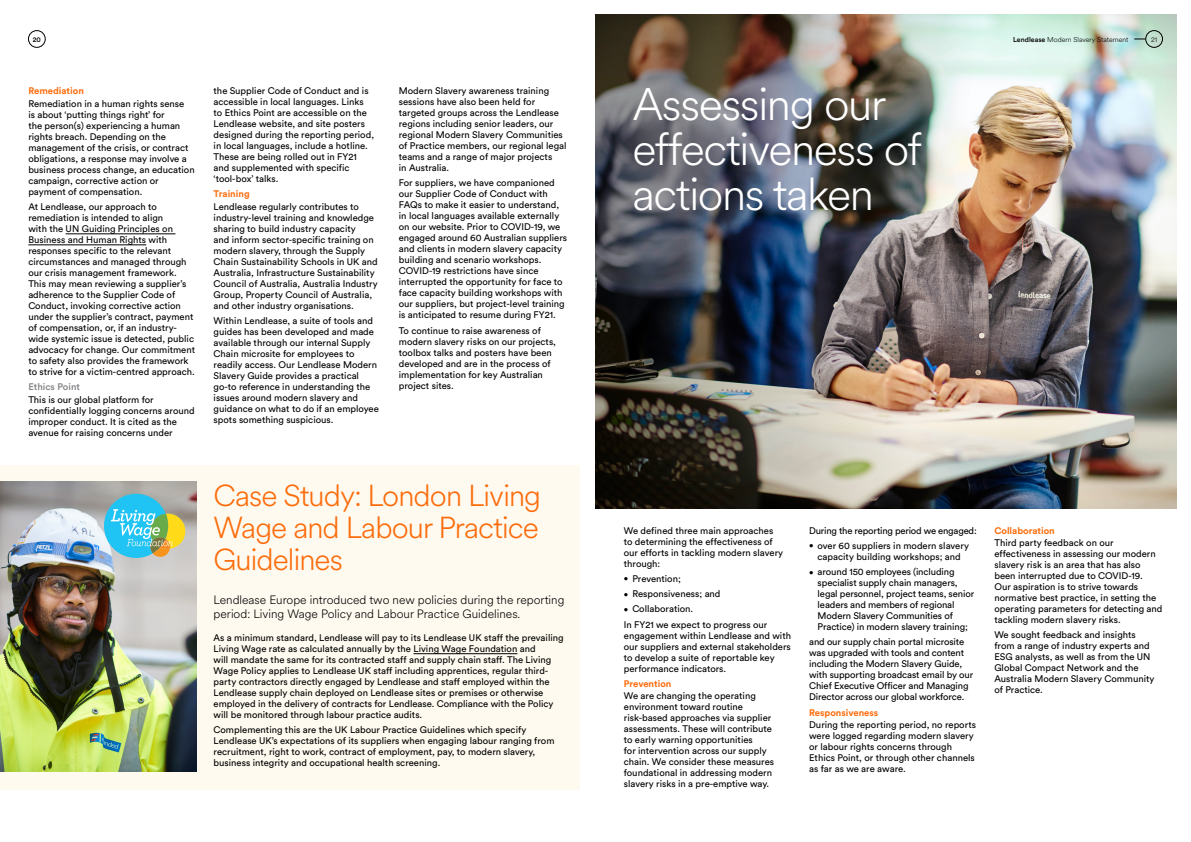
<style>
.page{position:relative;width:1191px;height:842px;background:#fff}
.page>*{position:absolute;margin:0;border:0;box-sizing:border-box;transform-origin:0 0}
.t1{font:300 45px/45px "Circular XX";letter-spacing:-.03em;color:#fff}
.t2{font:300 30px/32px "Circular XX";letter-spacing:-.03em;color:#fc6c0c;text-align:justify}
.t3{font:300 12px/14px "Circular XX";color:#000}
.t4{font:9.5px/11px "Circular Std";color:#000}
.t5{font:700 9.5px "Circular Std";color:#fc6c0c}
.t6{font:9.5px "Circular Std";letter-spacing:-.02em;color:#000}
.t7{font:500 9.5px "Circular Std";color:#808285}
.t8{font:300 7px "Circular XX";color:#000}
.t9{font:500 7px "Circular Std";color:#000}
.s1{font-family:"Circular Std";font-weight:500}
.s2{font-size:8px}
</style>
<div class="page">
<img style="left:1024px;top:14px;width:152px;height:495px">
<img style="left:595px;top:14px;width:429px;height:495px">
<div style="left:0;top:465px;width:580px;height:324px;background:#fefaef"></div>
<hr style="left:66px;top:234px;width:109px;height:1px;background:#000">
<hr style="left:28px;top:245px;width:118px;height:1px;background:#000">
<hr style="left:413px;top:653px;width:104px;height:1px;background:#000">
<img style="left:0;top:482px;width:197px;height:289px">
<svg style="left:104px;top:494px;width:81px;height:64px;background:#7ac2bc"></svg>
<div style="left:1145px;top:30px;width:17px;height:17px;border:1px solid #000;border-radius:50%"></div>
<div style="left:28px;top:30px;width:17px;height:17px;border:1px solid #000;border-radius:50%"></div>
<p class="t9" style="left:33px;top:35px;width:10px">20</p>
<p class="t8" style="left:1013px;top:34px;width:117px"><span class="s1">Lendlease</span> Modern Slavery Statement</p>
<p class="t8" style="left:1151px;top:34px;width:7px">21</p>
<p class="t5" style="left:28px;top:85px;width:57px">Remediation</p>
<p class="t4" style="left:28px;top:98px;width:168px">Remediation in a human rights sense<br>is about ‘putting things right’ for<br>the person(s) experiencing a human rights breach. Depending on the management of the crisis, or contract obligations, a response may involve a business process change, an education campaign, corrective action or payment of compensation.</p>
<p class="t4" style="left:28px;top:201px;width:168px">At Lendlease, our approach to remediation is intended to align<br>with the UN Guiding Principles on Business and Human Rights with responses specific to the relevant circumstances and managed through our crisis management framework.<br>This may mean reviewing a supplier’s adherence to the Supplier Code of Conduct, invoking corrective action under the supplier’s contract, payment of compensation, or, if an industry&shy;wide systemic issue is detected, public advocacy for change. Our commitment to safety also provides the framework to strive for a victim-centred approach.</p>
<p class="t7" style="left:28px;top:381px;width:53px">Ethics Point</p>
<p class="t4" style="left:28px;top:394px;width:168px">This is our global platform for confidentially logging concerns around improper conduct. It is cited as the avenue for raising concerns under</p>
<p class="t4" style="left:214px;top:85px;width:162px">the Supplier Code of Conduct and is accessible in local languages. Links to Ethics Point are accessible on the Lendlease website, and site posters designed during the reporting period, in local languages, include a hotline.<br>These are being rolled out in FY21 and supplemented with specific ‘tool-box’ talks.</p>
<p class="t5" style="left:214px;top:188px;width:38px">Training</p>
<p class="t4" style="left:214px;top:201px;width:166px">Lendlease regularly contributes to industry-level training and knowledge sharing to build industry capacity<br>and inform sector-specific training on modern slavery, through the Supply Chain Sustainability Schools in UK and Australia, Infrastructure Sustainability Council of Australia, Australia Industry Group, Property Council of Australia, and other industry organisations.</p>
<p class="t4" style="left:214px;top:315px;width:167px">Within Lendlease, a suite of tools and guides has been developed and made available through our internal Supply Chain microsite for employees to readily access. Our Lendlease Modern Slavery Guide provides a practical go-to reference in understanding the issues around modern slavery and guidance on what to do if an employee spots something suspicious.</p>
<p class="t4" style="left:399px;top:85px;width:169px">Modern Slavery awareness training sessions have also been held for targeted groups across the Lendlease regions including senior leaders, our regional Modern Slavery Communities of Practice members, our regional legal teams and a range of major projects<br>in Australia.</p>
<p class="t4" style="left:399px;top:177px;width:170px">For suppliers, we have companioned our Supplier Code of Conduct with FAQs to make it easier to understand, in local languages available externally on our website. Prior to COVID-19, we engaged around 60 Australian suppliers and clients in modern slavery capacity building and scenario workshops.<br>COVID-19 restrictions have since interrupted the opportunity for face to face capacity building workshops with our suppliers, but project-level training is anticipated to resume during FY21.</p>
<p class="t4" style="left:399px;top:325px;width:159px">To continue to raise awareness of modern slavery risks on our projects, toolbox talks and posters have been developed and are in the process of implementation for key Australian project sites.</p>
<h2 class="t2" style="left:214px;top:478px;width:329px">Case Study: London Living Wage and Labour Practice Guidelines</h2>
<p class="t3" style="left:214px;top:592px;width:352px">Lendlease Europe introduced two new policies during the reporting period: Living Wage Policy and Labour Practice Guidelines.</p>
<p class="t4" style="left:214px;top:632px;width:351px">As a minimum standard, Lendlease will pay to its Lendlease UK staff the prevailing Living Wage rate as calculated annually by the Living Wage Foundation and<br>will mandate the same for its contracted staff and supply chain staff. The Living Wage Policy applies to Lendlease UK staff including apprentices, regular third&shy;party contractors directly engaged by Lendlease and staff employed within the Lendlease supply chain deployed on Lendlease sites or premises or otherwise employed in the delivery of contracts for Lendlease. Compliance with the Policy will be monitored through labour practice audits.</p>
<p class="t4" style="left:214px;top:724px;width:342px">Complementing this are the UK Labour Practice Guidelines which specify Lendlease UK’s expectations of its suppliers when engaging labour ranging from recruitment, right to work, contract of employment, pay, to modern slavery, business integrity and occupational health screening.</p>
<h1 class="t1" style="left:632px;top:80px;width:291px">Assessing our effectiveness of actions taken</h1>
<p class="t4" style="left:624px;top:525px;width:161px">We defined three main approaches to determining the effectiveness of our efforts in tackling modern slavery through:</p>
<p class="t4" style="left:624px;top:573px;width:59px"><span class="s2">•</span> Prevention;</p>
<p class="t4" style="left:624px;top:588px;width:98px"><span class="s2">•</span> Responsiveness; and</p>
<p class="t4" style="left:624px;top:601px;width:145px;line-height:15.2px"><span class="s2">•</span> Collaboration.<br>In FY21 we expect to progress our</p>
<p class="t4" style="left:624px;top:630px;width:169px">engagement within Lendlease and with our suppliers and external stakeholders to develop a suite of reportable key performance indicators.</p>
<p class="t5" style="left:624px;top:677px;width:49px">Prevention</p>
<p class="t4" style="left:624px;top:690px;width:152px">We are changing the operating environment toward routine risk-based approaches via supplier assessments. These will contribute to early warning opportunities<br>for intervention across our supply chain. We consider these measures foundational in addressing modern slavery risks in a pre-emptive way.</p>
<p class="t6" style="left:809px;top:524px;width:169px">During the reporting period we engaged:</p>
<p class="t4" style="left:809px;top:540px;width:161px;text-align:center"><span class="s2">•</span> over 60 suppliers in modern slavery capacity building workshops; and</p>
<p class="t4" style="left:817px;top:566px;width:158px;text-indent:-9px"><span class="s2">•</span> around 150 employees (including specialist supply chain managers, legal personnel, project teams, senior leaders and members of regional Modern Slavery Communities of Practice) in modern slavery training;</p>
<p class="t4" style="left:809px;top:636px;width:166px">and our supply chain portal microsite was upgraded with tools and content including the Modern Slavery Guide, with supporting broadcast email by our Chief Executive Officer and Managing Director across our global workforce.</p>
<p class="t5" style="left:809px;top:706px;width:71px">Responsiveness</p>
<p class="t4" style="left:809px;top:719px;width:169px">During the reporting period, no reports were logged regarding modern slavery or labour rights concerns through Ethics Point, or through other channels as far as we are aware.</p>
<p class="t5" style="left:994px;top:524px;width:62px">Collaboration</p>
<p class="t4" style="left:994px;top:537px;width:170px">Third party feedback on our effectiveness in assessing our modern slavery risk is an area that has also been interrupted due to COVID-19.<br>Our aspiration is to strive towards normative best practice, in setting the operating parameters for detecting and tackling modern slavery risks.</p>
<p class="t4" style="left:994px;top:629px;width:162px">We sought feedback and insights from a range of industry experts and<br>ESG analysts, as well as from the UN<br>Global Compact Network and the<br>Australia Modern Slavery Community of Practice.</p>
</div>
